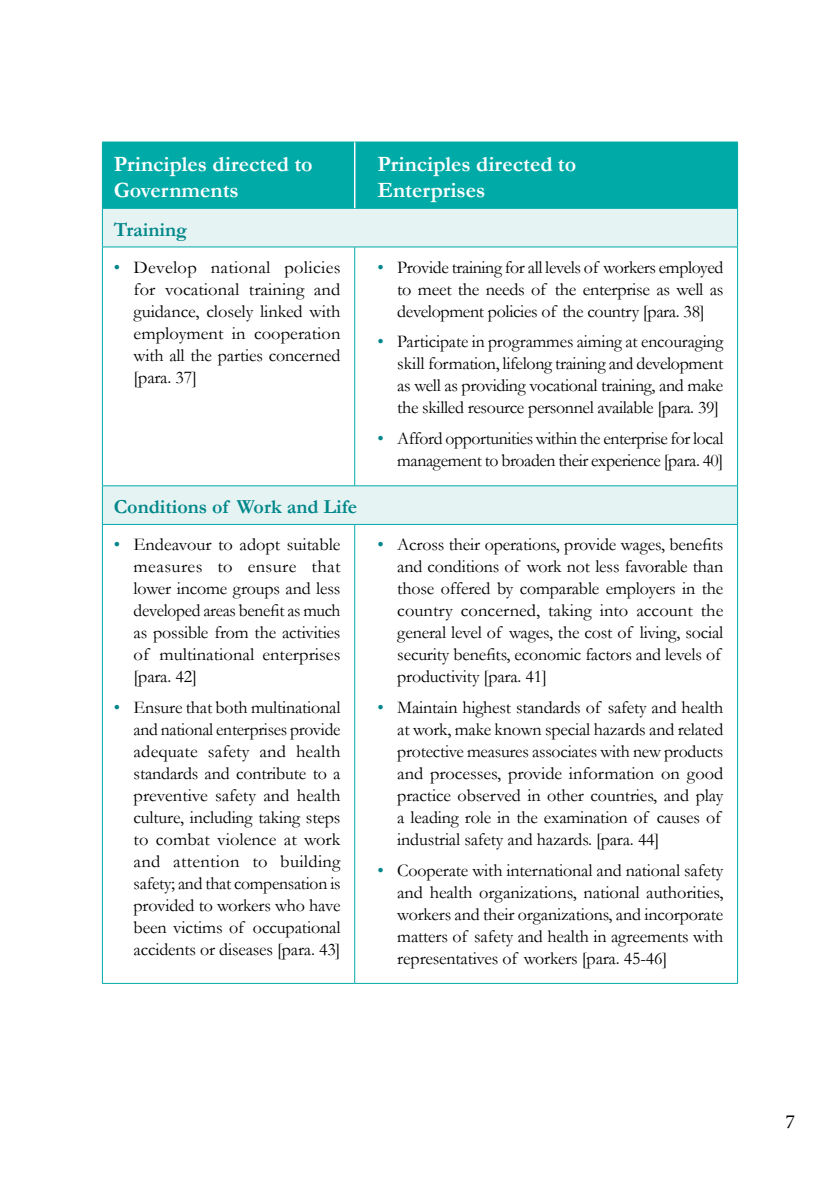
<style>
.page{position:relative;width:840px;height:1191px;background:#fff}
.page>*{position:absolute;margin:0;border:0;box-sizing:border-box;transform-origin:0 0}
.t1{font:700 22px/26.4px "Garamond";color:#fff}
.t2{font:700 20px "Garamond";color:#00878a}
.t3{font:20px "Minion Pro";color:#000}
.t4{font:18px/22px "Garamond";letter-spacing:-.01em;color:#000;text-align:justify}
.s1{color:#00878a}
</style>
<div class="page">
<div style="left:103px;top:143px;width:633px;height:65px;background:#00aaa7"></div>
<svg style="left:103px;top:209px;width:633px;height:315px"></svg>
<hr style="left:102px;top:142px;width:252px;height:1px;background:#00aaa7">
<hr style="left:102px;top:142px;width:1px;height:66px;background:#00aaa7">
<hr style="left:354px;top:142px;width:383px;height:1px;background:#00aaa7">
<hr style="left:736px;top:142px;width:1px;height:66px;background:#00aaa7">
<hr style="left:102px;top:208px;width:252px;height:1px;background:#00aaa7">
<hr style="left:102px;top:209px;width:1px;height:38px;background:#00aaa7">
<hr style="left:354px;top:208px;width:383px;height:1px;background:#00aaa7">
<hr style="left:736px;top:209px;width:1px;height:38px;background:#00aaa7">
<hr style="left:102px;top:485px;width:252px;height:1px;background:#00aaa7">
<hr style="left:102px;top:486px;width:1px;height:38px;background:#00aaa7">
<hr style="left:354px;top:485px;width:383px;height:1px;background:#00aaa7">
<hr style="left:736px;top:486px;width:1px;height:38px;background:#00aaa7">
<hr style="left:102px;top:983px;width:252px;height:1px;background:#00aaa7">
<hr style="left:354px;top:983px;width:383px;height:1px;background:#00aaa7">
<hr style="left:102px;top:247px;width:252px;height:1px;background:#00aaa7">
<hr style="left:102px;top:247px;width:1px;height:238px;background:#00aaa7">
<hr style="left:354px;top:247px;width:383px;height:1px;background:#00aaa7">
<hr style="left:354px;top:247px;width:1px;height:238px;background:#00aaa7">
<hr style="left:736px;top:247px;width:1px;height:238px;background:#00aaa7">
<hr style="left:102px;top:524px;width:252px;height:1px;background:#00aaa7">
<hr style="left:102px;top:524px;width:1px;height:459px;background:#00aaa7">
<hr style="left:354px;top:524px;width:383px;height:1px;background:#00aaa7">
<hr style="left:354px;top:524px;width:1px;height:459px;background:#00aaa7">
<hr style="left:736px;top:524px;width:1px;height:459px;background:#00aaa7">
<hr style="left:354px;top:142px;width:1px;height:66px;background:#fff">
<p class="t1" style="left:114px;top:150px;width:200px">Principles directed to<br>Governments</p>
<p class="t1" style="left:377px;top:150px;width:200px">Principles directed to<br>Enterprises</p>
<p class="t2" style="left:114px;top:216px;width:75px">Training</p>
<p class="t4" style="left:133px;top:256px;width:208px;text-indent:-20px"><span class="s1">•</span> Develop national policies for vocational training and guidance, closely linked with employment in cooperation with all the parties concerned [para. 37]</p>
<p class="t4" style="left:397px;top:256px;width:327px;text-indent:-20px"><span class="s1">•</span> Provide training for all levels of workers employed to meet the needs of the enterprise as well as development policies of the country [para. 38]</p>
<p class="t4" style="left:397px;top:330px;width:327px;text-indent:-20px"><span class="s1">•</span> Participate in programmes aiming at encouraging skill formation, lifelong training and development as well as providing vocational training, and make the skilled resource personnel available [para. 39]</p>
<p class="t4" style="left:377px;top:427px;width:347px;text-align:right"><span class="s1">•</span> Afford opportunities within the enterprise for local management to broaden their experience [para. 40]</p>
<p class="t2" style="left:114px;top:493px;width:245px">Conditions of Work and Life</p>
<p class="t4" style="left:133px;top:533px;width:208px;text-indent:-20px"><span class="s1">•</span> Endeavour to adopt suitable measures to ensure that lower income groups and less developed areas benefit as much as possible from the activities of multinational enterprises [para. 42]</p>
<p class="t4" style="left:133px;top:696px;width:208px;text-indent:-20px"><span class="s1">•</span> Ensure that both multinational and national enterprises provide adequate safety and health standards and contribute to a preventive safety and health culture, including taking steps to combat violence at work and attention to building safety; and that compensation is provided to workers who have been victims of occupational accidents or diseases [para. 43]</p>
<p class="t4" style="left:397px;top:533px;width:327px;text-align:left;text-indent:-20px"><span class="s1">•</span> Across their operations, provide wages, benefits and conditions of work not less favorable than those offered by comparable employers in the country concerned, taking into account the general level of wages, the cost of living, social security benefits, economic factors and levels of productivity [para. 41]</p>
<p class="t4" style="left:397px;top:696px;width:327px;text-align:left;text-indent:-20px"><span class="s1">•</span> Maintain highest standards of safety and health at work, make known special hazards and related protective measures associates with new products and processes, provide information on good practice observed in other countries, and play a leading role in the examination of causes of industrial safety and hazards. [para. 44]</p>
<p class="t4" style="left:397px;top:858px;width:327px;text-indent:-20px"><span class="s1">•</span> Cooperate with international and national safety and health organizations, national authorities, workers and their organizations, and incorporate matters of safety and health in agreements with representatives of workers [para. 45-46]</p>
<p class="t3" style="left:785px;top:1108px;width:11px">7</p>
</div>
